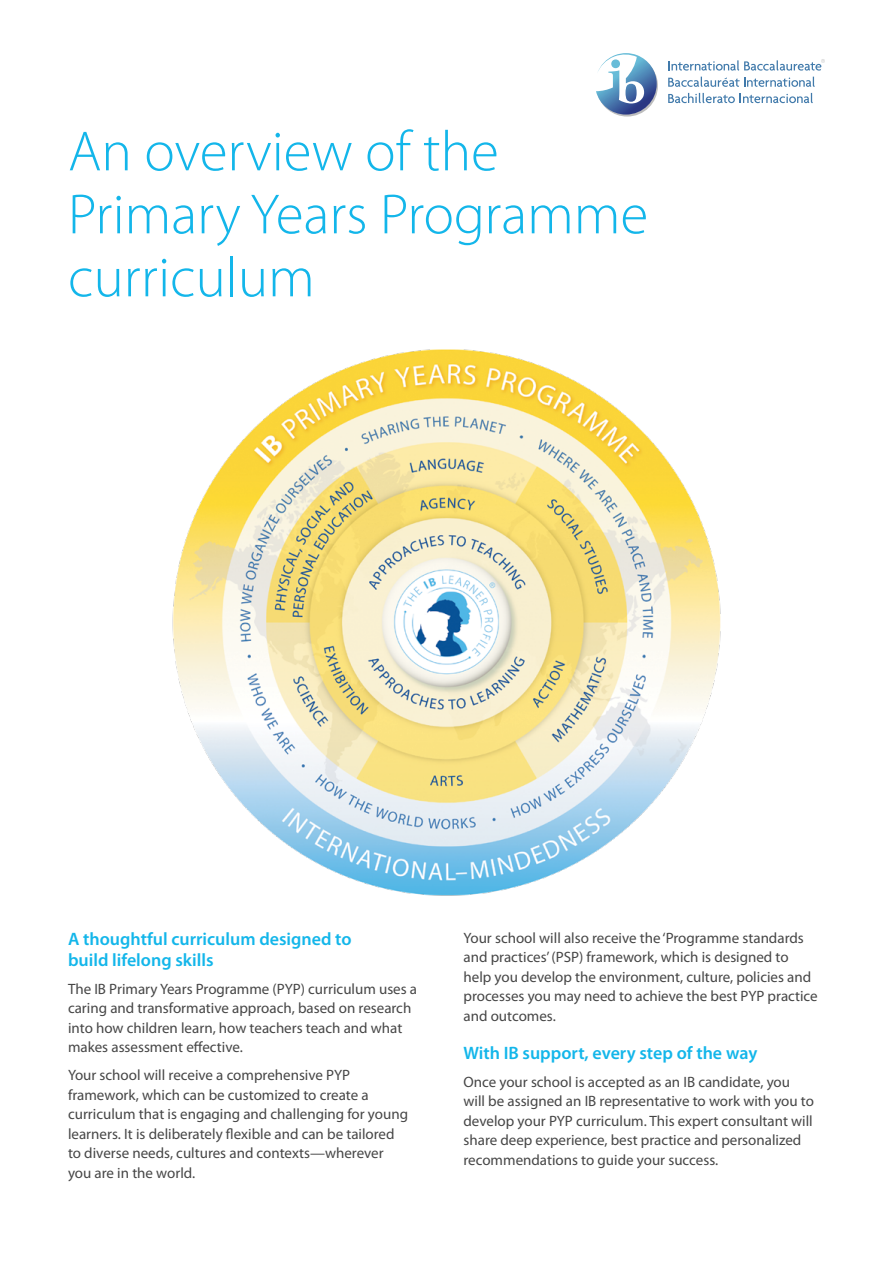
<style>
.page{position:relative;width:893px;height:1263px;background:#fff}
.page>*{position:absolute;margin:0;border:0;box-sizing:border-box;transform-origin:0 0}
.t1{font:300 57px/63px "Myriad Pro";color:#13b6ea}
.t2{font:600 18px/21px "Myriad Pro";color:#13b6ea}
.t3{font:15px/19.5px "Myriad Pro";color:#464646}
</style>
<div class="page">
<img style="left:172px;top:349px;width:549px;height:547px">
<svg style="left:596px;top:53px;width:62px;height:64px"></svg>
<svg style="left:668px;top:77px;width:147px;height:10px"></svg>
<svg style="left:668px;top:93px;width:145px;height:10px"></svg>
<svg style="left:668px;top:59px;width:157px;height:12px"></svg>
<h1 class="t1" style="left:68px;top:121px;width:582px">An overview of the<br>Primary Years Programme curriculum</h1>
<p class="t2" style="left:68px;top:928px;width:285px">A thoughtful curriculum designed to build lifelong skills</p>
<p class="t3" style="left:68px;top:979px;width:351px">The IB Primary Years Programme (PYP) curriculum uses a caring and transformative approach, based on research into how children learn, how teachers teach and what makes assessment effective.</p>
<p class="t3" style="left:68px;top:1065px;width:342px">Your school will receive a comprehensive PYP framework, which can be customized to create a curriculum that is engaging and challenging for young learners. It is deliberately flexible and can be tailored to diverse needs, cultures and contexts—wherever you are in the world.</p>
<p class="t3" style="left:463px;top:927px;width:356px">Your school will also receive the ‘Programme standards and practices’ (PSP) framework, which is designed to help you develop the environment, culture, policies and processes you may need to achieve the best PYP practice and outcomes.</p>
<p class="t2" style="left:463px;top:1041px;width:295px">With IB support, every step of the way</p>
<p class="t3" style="left:463px;top:1071px;width:352px">Once your school is accepted as an IB candidate, you will be assigned an IB representative to work with you to develop your PYP curriculum. This expert consultant will share deep experience, best practice and personalized recommendations to guide your success.</p>
</div>
